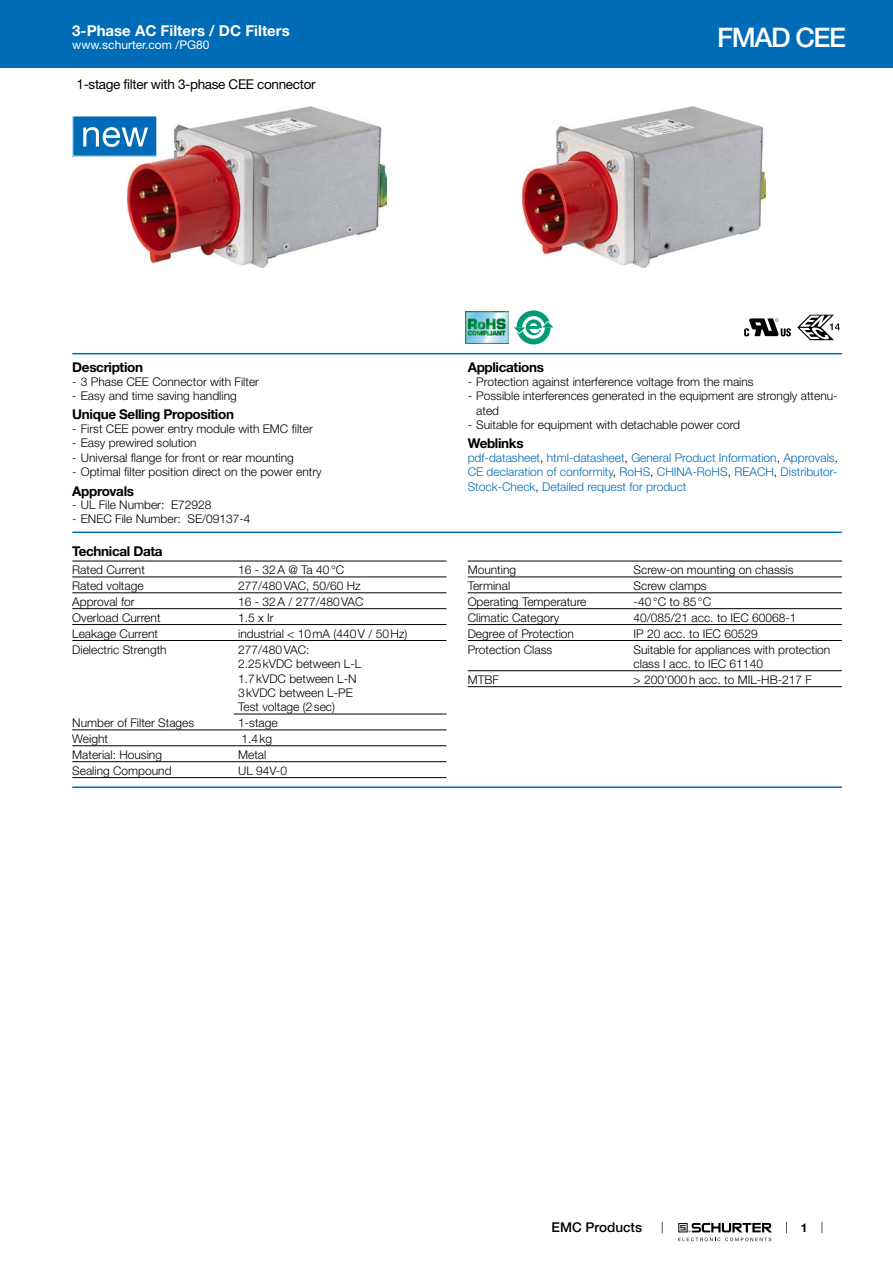
<style>
.page{position:relative;width:893px;height:1263px;background:#fff}
.page>*{position:absolute;margin:0;border:0;box-sizing:border-box;transform-origin:0 0}
.t1{font:500 27px "Helvetica Neue LT";letter-spacing:-.05em;color:#fff}
.t2{font:700 15px "Helvetica Neue LT";color:#fff}
.t3{font:700 13.5px "Helvetica Neue LT";letter-spacing:-.025em;color:#000}
.t4{font:13.5px "Helvetica Neue LT";letter-spacing:-.025em;color:#000}
.t5{font:500 13.5px "Helvetica Neue LT";color:#000}
.t6{font:300 12px/14.4px "Helvetica Neue LT";color:#000}
.t7{font:300 12px/14.4px "Helvetica Neue LT";color:#006bb6;text-align:justify}
.t8{font:12px "Helvetica Neue LT";color:#fff}
.t9{font:700 12px "Helvetica Neue LT";color:#000}
.s1{color:#000}
</style>
<div class="page">
<svg style="left:678px;top:1223px;width:94px;height:18px"></svg>
<div style="left:0;top:0;width:893px;height:68px;background:#006bb6"></div>
<img style="left:128px;top:107px;width:259px;height:160px">
<img style="left:523px;top:107px;width:243px;height:160px">
<div style="left:73px;top:116px;width:84px;height:40px;background:#006bb6"></div>
<div style="left:72px;top:115px;width:85px;height:42px;border:1px solid #fff"></div>
<svg style="left:83px;top:127px;width:65px;height:20px"></svg>
<img style="left:466px;top:312px;width:42px;height:31px">
<div style="left:517px;top:310px;width:34px;height:34px;background:#009c75;border-radius:50%"></div>
<svg style="left:522px;top:316px;width:23px;height:23px"></svg>
<svg style="left:526px;top:319px;width:16px;height:16px"></svg>
<svg style="left:514px;top:320px;width:40px;height:14px"></svg>
<svg style="left:744px;top:318px;width:47px;height:18px"></svg>
<svg style="left:797px;top:315px;width:43px;height:25px"></svg>
<hr style="left:72px;top:353px;width:770px;height:1px;background:#006bb6">
<hr style="left:72px;top:531px;width:770px;height:2px;background:#006bb6">
<hr style="left:72px;top:561px;width:374px;height:1px;background:#000">
<hr style="left:72px;top:576px;width:374px;height:1px;background:#000">
<hr style="left:72px;top:592px;width:374px;height:1px;background:#000">
<hr style="left:72px;top:608px;width:374px;height:1px;background:#000">
<hr style="left:72px;top:624px;width:374px;height:1px;background:#000">
<hr style="left:72px;top:640px;width:374px;height:1px;background:#000">
<hr style="left:234px;top:714px;width:212px;height:1px;background:#000">
<hr style="left:72px;top:729px;width:374px;height:1px;background:#000">
<hr style="left:72px;top:745px;width:374px;height:1px;background:#000">
<hr style="left:72px;top:761px;width:374px;height:1px;background:#000">
<hr style="left:72px;top:777px;width:374px;height:1px;background:#000">
<hr style="left:468px;top:561px;width:374px;height:1px;background:#000">
<hr style="left:468px;top:576px;width:374px;height:1px;background:#000">
<hr style="left:468px;top:592px;width:374px;height:1px;background:#000">
<hr style="left:468px;top:608px;width:374px;height:1px;background:#000">
<hr style="left:468px;top:624px;width:374px;height:1px;background:#000">
<hr style="left:468px;top:640px;width:374px;height:1px;background:#000">
<hr style="left:468px;top:670px;width:374px;height:1px;background:#000">
<hr style="left:468px;top:686px;width:374px;height:1px;background:#000">
<hr style="left:72px;top:786px;width:770px;height:2px;background:#006bb6">
<p class="t2" style="left:72px;top:21px;width:219px">3-Phase AC Filters / DC Filters</p>
<p class="t8" style="left:72px;top:38px;width:139px">www.schurter.com /PG80</p>
<p class="t4" style="left:77px;top:76px;width:241px">1-stage filter with 3-phase CEE connector</p>
<h1 class="t1" style="left:717px;top:21px;width:131px">FMAD CEE</h1>
<p class="t3" style="left:72px;top:359px;width:72px">Description</p>
<p class="t6" style="left:72px;top:374px;width:188px">- 3 Phase CEE Connector with Filter</p>
<p class="t6" style="left:72px;top:388px;width:166px">- Easy and time saving handling</p>
<p class="t3" style="left:72px;top:406px;width:163px">Unique Selling Proposition</p>
<p class="t6" style="left:72px;top:421px;width:242px">- First CEE power entry module with EMC filter</p>
<p class="t6" style="left:72px;top:436px;width:126px">- Easy prewired solution</p>
<p class="t6" style="left:72px;top:450px;width:223px">- Universal flange for front or rear mounting</p>
<p class="t6" style="left:72px;top:464px;width:251px">- Optimal filter position direct on the power entry</p>
<p class="t3" style="left:72px;top:482px;width:63px">Approvals</p>
<p class="t6" style="left:72px;top:497px;width:141px">- UL File Number: E72928</p>
<p class="t6" style="left:72px;top:511px;width:180px">- ENEC File Number: SE/09137-4</p>
<p class="t3" style="left:72px;top:543px;width:92px">Technical Data</p>
<p class="t6" style="left:72px;top:563px;width:74px">Rated Current</p>
<p class="t6" style="left:238px;top:563px;width:108px">16 - 32A @ Ta 40°C</p>
<p class="t6" style="left:72px;top:578px;width:73px">Rated voltage</p>
<p class="t6" style="left:238px;top:578px;width:124px">277/480VAC, 50/60 Hz</p>
<p class="t6" style="left:72px;top:594px;width:64px">Approval for</p>
<p class="t6" style="left:238px;top:594px;width:127px">16 - 32A / 277/480VAC</p>
<p class="t6" style="left:72px;top:610px;width:90px">Overload Current</p>
<p class="t6" style="left:238px;top:610px;width:37px">1.5 x Ir</p>
<p class="t6" style="left:72px;top:626px;width:87px">Leakage Current</p>
<p class="t6" style="left:238px;top:626px;width:171px">industrial &lt; 10mA (440V / 50Hz)</p>
<p class="t6" style="left:72px;top:642px;width:96px">Dielectric Strength</p>
<p class="t6" style="left:238px;top:642px;width:125px">277/480VAC:<br>2.25kVDC between L-L<br>1.7kVDC between L-N<br>3kVDC between L-PE<br>Test voltage (2sec)</p>
<p class="t6" style="left:72px;top:716px;width:124px">Number of Filter Stages</p>
<p class="t6" style="left:238px;top:716px;width:41px">1-stage</p>
<p class="t6" style="left:72px;top:731px;width:37px">Weight</p>
<p class="t6" style="left:241px;top:731px;width:32px">1.4kg</p>
<p class="t6" style="left:72px;top:747px;width:91px">Material: Housing</p>
<p class="t6" style="left:238px;top:747px;width:30px">Metal</p>
<p class="t6" style="left:72px;top:763px;width:101px">Sealing Compound</p>
<p class="t6" style="left:238px;top:763px;width:50px">UL 94V-0</p>
<p class="t3" style="left:468px;top:359px;width:78px">Applications</p>
<p class="t6" style="left:468px;top:374px;width:287px">- Protection against interference voltage from the mains</p>
<p class="t6" style="left:476px;top:389px;width:363px;text-indent:-9px">- Possible interferences generated in the equipment are strongly attenu&shy;ated</p>
<p class="t6" style="left:468px;top:417px;width:274px">- Suitable for equipment with detachable power cord</p>
<p class="t3" style="left:468px;top:435px;width:57px">Weblinks</p>
<p class="t7" style="left:468px;top:450px;width:372px">pdf-datasheet<span class="s1">,</span> html-datasheet<span class="s1">,</span> General Product Information<span class="s1">,</span> Approvals<span class="s1">, </span>CE declaration of conformity<span class="s1">,</span> RoHS<span class="s1">,</span> CHINA-RoHS<span class="s1">,</span> REACH<span class="s1">,</span> Distributor-Stock-Check<span class="s1">,</span> Detailed request for product</p>
<p class="t6" style="left:468px;top:563px;width:50px">Mounting</p>
<p class="t6" style="left:634px;top:563px;width:162px">Screw-on mounting on chassis</p>
<p class="t6" style="left:468px;top:578px;width:44px">Terminal</p>
<p class="t6" style="left:634px;top:578px;width:75px">Screw clamps</p>
<p class="t6" style="left:468px;top:594px;width:120px">Operating Temperature</p>
<p class="t6" style="left:634px;top:594px;width:79px">-40°C to 85°C</p>
<p class="t6" style="left:468px;top:610px;width:93px">Climatic Category</p>
<p class="t6" style="left:634px;top:610px;width:164px">40/085/21 acc. to IEC 60068-1</p>
<p class="t6" style="left:468px;top:626px;width:108px">Degree of Protection</p>
<p class="t6" style="left:634px;top:626px;width:126px">IP 20 acc. to IEC 60529</p>
<p class="t6" style="left:468px;top:642px;width:86px">Protection Class</p>
<p class="t6" style="left:634px;top:642px;width:198px">Suitable for appliances with protection class I acc. to IEC 61140</p>
<p class="t6" style="left:468px;top:672px;width:33px">MTBF</p>
<p class="t6" style="left:634px;top:672px;width:180px">&gt; 200'000h acc. to MIL-HB-217 F</p>
<p class="t5" style="left:552px;top:1219px;width:92px">EMC Products</p>
<p class="t9" style="left:801px;top:1220px;width:8px">1</p>
</div>
